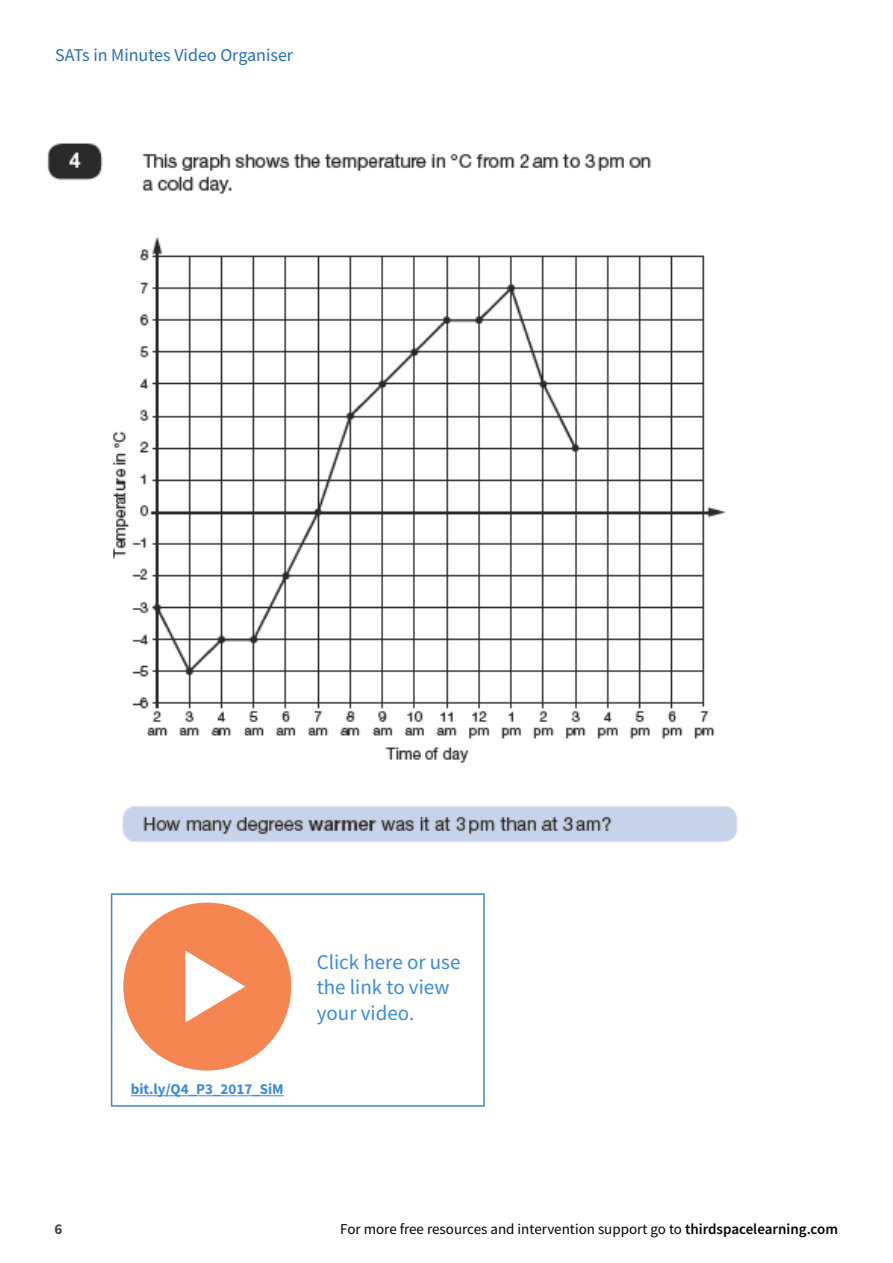
<style>
.page{position:relative;width:893px;height:1263px;background:#fff}
.page>*{position:absolute;margin:0;border:0;box-sizing:border-box;transform-origin:0 0}
.t1{font:21px/25.2px "Source Sans Pro";color:#398cda}
.t2{font:18px "Source Sans Pro";color:#256eb7}
.t3{font:15px "Source Sans Pro";color:#000}
.t4{font:700 15px "Source Sans Pro";color:#398cda}
.t5{font:700 15px "Source Sans Pro";color:#444749}
.s1{font-weight:600}
</style>
<div class="page">
<img style="left:47px;top:143px;width:691px;height:699px">
<div style="left:111px;top:893px;width:374px;height:214px;border:2px solid #3b8ac9"></div>
<hr style="left:131px;top:1095px;width:153px;height:1px;background:#398cda">
<svg style="left:123px;top:902px;width:168px;height:168px"></svg>
<p class="t2" style="left:55px;top:44px;width:239px">SATs in Minutes Video Organiser</p>
<p class="t4" style="left:131px;top:1079px;width:154px">bit.ly/Q4_P3_2017_SiM</p>
<h1 class="t1" style="left:317px;top:949px;width:145px">Click here or use the link to view your video.</h1>
<p class="t5" style="left:55px;top:1219px;width:9px">6</p>
<p class="t3" style="left:340px;top:1219px;width:499px">For more free resources and intervention support go to <span class="s1">thirdspacelearning.com</span></p>
</div>
